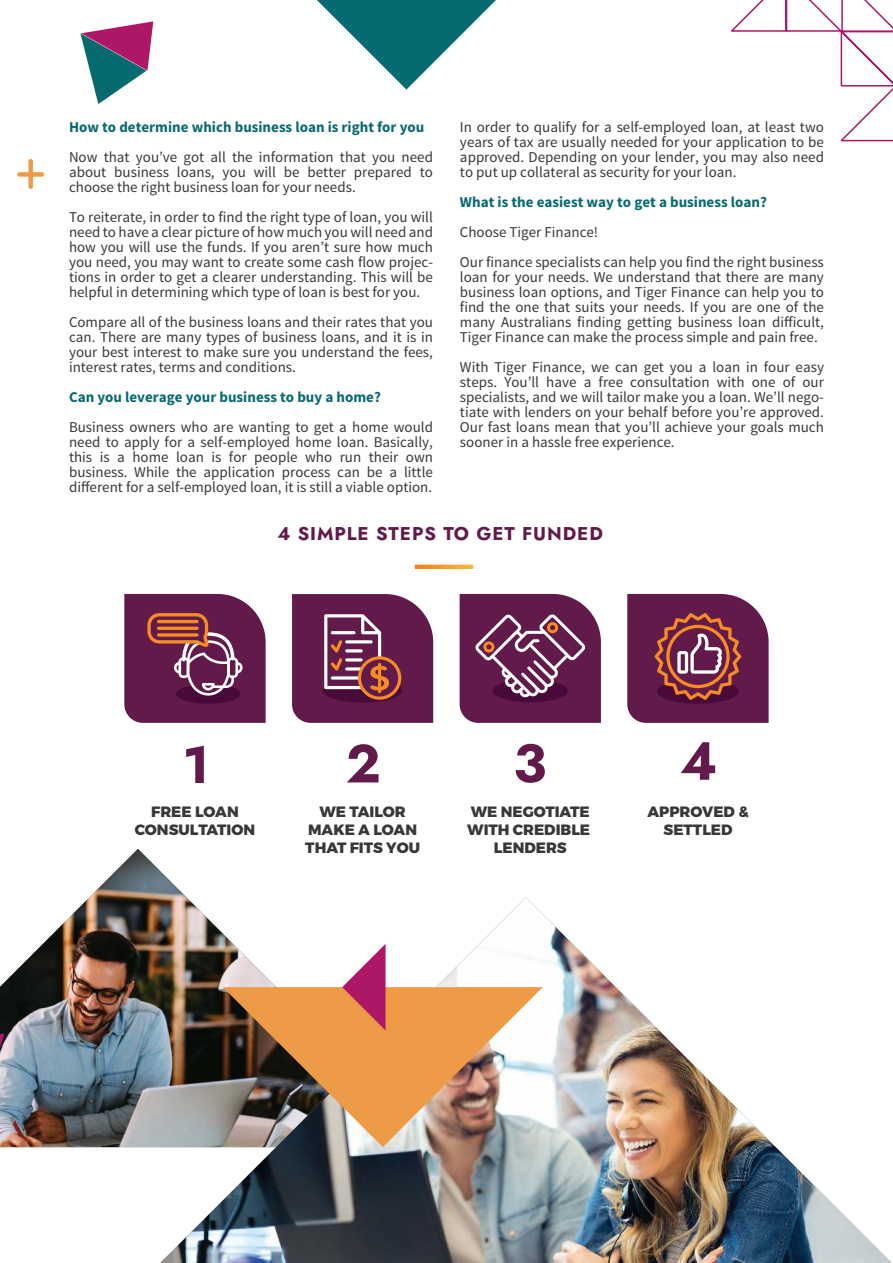
<style>
.page{position:relative;width:893px;height:1263px;background:#fff}
.page>*{position:absolute;margin:0;border:0;box-sizing:border-box;transform-origin:0 0}
.t1{font:700 18.45px "Jost";letter-spacing:.05em;color:#621a4b}
.t2{font:15px/15px "Source Sans Pro";color:#373838;text-align:justify}
.t3{font:700 15px "Source Sans Pro";color:#086a71}
.t4{font:800 15px/18px "Montserrat";color:#383838;text-align:center}
</style>
<div class="page">
<img style="left:0;top:849px;width:186px;height:298px">
<img style="left:160px;top:897px;width:731px;height:366px">
<svg style="left:317px;top:0;width:179px;height:90px"></svg>
<svg style="left:17px;top:159px;width:27px;height:30px"></svg>
<img style="left:223px;top:987px;width:320px;height:160px">
<svg style="left:342px;top:944px;width:44px;height:86px"></svg>
<svg style="left:731px;top:0;width:162px;height:142px"></svg>
<img style="left:415px;top:565px;width:58px;height:4px">
<svg style="left:186px;top:746px;width:18px;height:37px"></svg>
<svg style="left:347px;top:744px;width:32px;height:38px"></svg>
<svg style="left:516px;top:744px;width:29px;height:39px"></svg>
<svg style="left:681px;top:742px;width:34px;height:38px"></svg>
<svg style="left:124px;top:594px;width:142px;height:129px;background:#743259"></svg>
<hr style="left:157px;top:627px;width:42px;height:3px;background:#f68c22;border-radius:2px">
<svg style="left:157px;top:633px;width:42px;height:4px"></svg>
<hr style="left:157px;top:620px;width:42px;height:3px;background:#f68c22;border-radius:2px">
<svg style="left:292px;top:594px;width:141px;height:129px;background:#763359"></svg>
<svg style="left:460px;top:594px;width:141px;height:129px;background:#763761"></svg>
<svg style="left:627px;top:594px;width:142px;height:129px;background:#783252"></svg>
<svg style="left:80px;top:21px;width:73px;height:83px"></svg>
<svg style="left:0;top:1033px;width:4px;height:39px"></svg>
<p class="t3" style="left:69px;top:121px;width:357px">How to determine which business loan is right for you</p>
<p class="t2" style="left:69px;top:150px;width:365px">Now that you’ve got all the information that you need about business loans, you will be better prepared to choose the right business loan for your needs.</p>
<p class="t2" style="left:69px;top:210px;width:366px">To reiterate, in order to find the right type of loan, you will need to have a clear picture of how much you will need and how you will use the funds. If you aren’t sure how much you need, you may want to create some cash flow projec&shy;tions in order to get a clearer understanding. This will be helpful in determining which type of loan is best for you.</p>
<p class="t2" style="left:69px;top:315px;width:365px">Compare all of the business loans and their rates that you can. There are many types of business loans, and it is in your best interest to make sure you understand the fees, interest rates, terms and conditions.</p>
<p class="t3" style="left:69px;top:391px;width:313px">Can you leverage your business to buy a home?</p>
<p class="t2" style="left:69px;top:420px;width:365px">Business owners who are wanting to get a home would need to apply for a self-employed home loan. Basically, this is a home loan is for people who run their own business. While the application process can be a little different for a self-employed loan, it is still a viable option.</p>
<p class="t2" style="left:460px;top:121px;width:365px">In order to qualify for a self-employed loan, at least two years of tax are usually needed for your application to be approved. Depending on your lender, you may also need to put up collateral as security for your loan.</p>
<p class="t3" style="left:460px;top:196px;width:308px">What is the easiest way to get a business loan?</p>
<p class="t2" style="left:460px;top:218px;width:365px;line-height:30px">Choose Tiger Finance!<br>Our finance specialists can help you find the right business</p>
<p class="t2" style="left:460px;top:271px;width:365px">loan for your needs. We understand that there are many business loan options, and Tiger Finance can help you to find the one that suits your needs. If you are one of the many Australians finding getting business loan difficult, Tiger Finance can make the process simple and pain free.</p>
<p class="t2" style="left:460px;top:361px;width:365px">With Tiger Finance, we can get you a loan in four easy steps. You’ll have a free consultation with one of our specialists, and we will tailor make you a loan. We’ll nego&shy;tiate with lenders on your behalf before you’re approved.<br>Our fast loans mean that you’ll achieve your goals much sooner in a hassle free experience.</p>
<p class="t1" style="left:277px;top:525px;width:327px">4 SIMPLE STEPS TO GET FUNDED</p>
<p class="t4" style="left:135px;top:804px;width:122px">FREE LOAN<br>CONSULTATION</p>
<p class="t4" style="left:305px;top:804px;width:116px">WE TAILOR<br>MAKE A LOAN<br>THAT FITS YOU</p>
<p class="t4" style="left:467px;top:804px;width:125px">WE NEGOTIATE<br>WITH CREDIBLE<br>LENDERS</p>
<p class="t4" style="left:647px;top:804px;width:103px">APPROVED &amp;<br>SETTLED</p>
</div>
